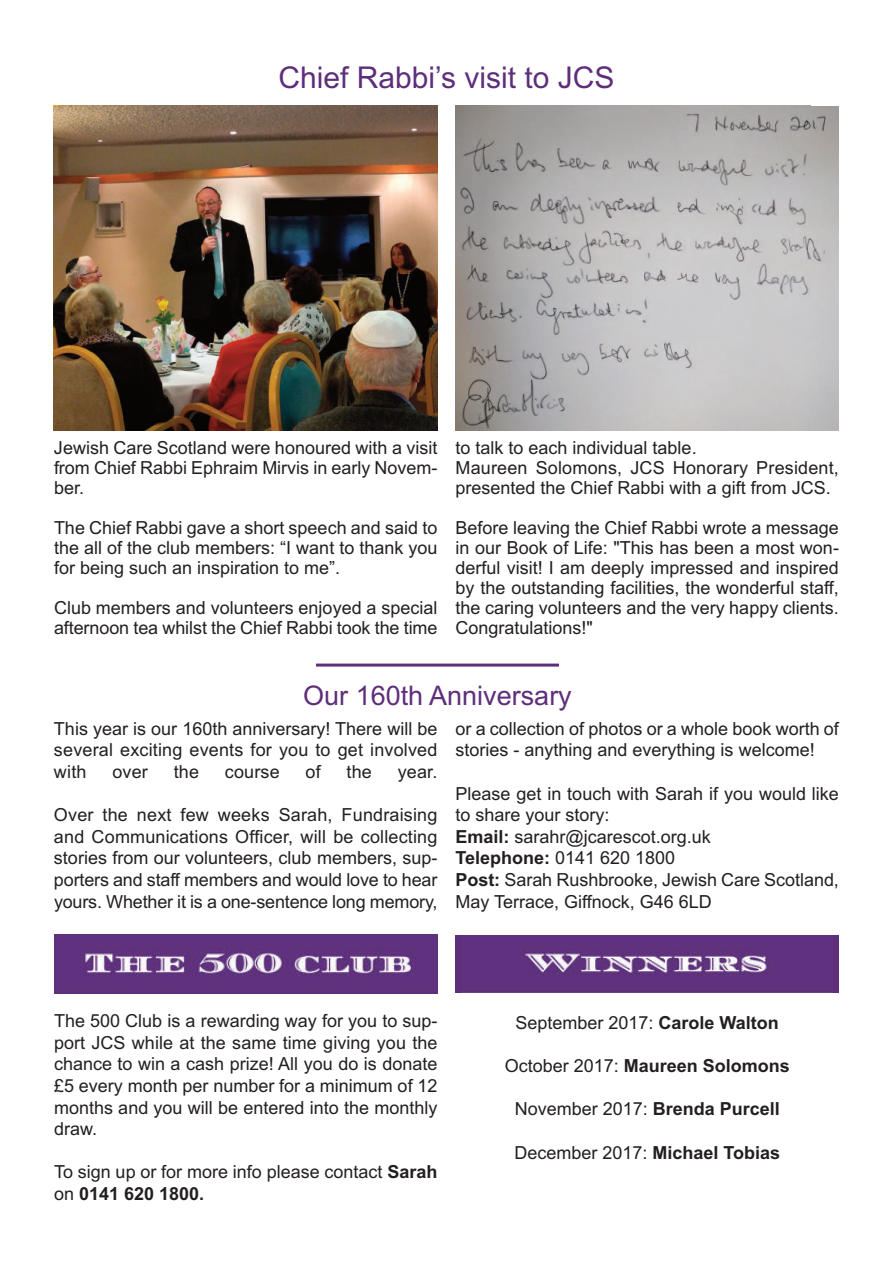
<style>
.page{position:relative;width:893px;height:1263px;background:#fff}
.page>*{position:absolute;margin:0;border:0;box-sizing:border-box;transform-origin:0 0}
.t1{font:30px "Arial";color:#5e2e7a}
.t2{font:27px "Arial";color:#5e2e7a}
.t3{font:18px/21.6px "Arial";color:#231f20;text-align:justify}
.t4{font:700 18px "Arial";color:#231f20}
.s1{font-weight:700}
.s2{font-weight:400}
</style>
<div class="page">
<hr style="left:316px;top:664px;width:243px;height:3px;background:#5e2e7a">
<div style="left:54px;top:934px;width:383px;height:59px;background:#5e2e7a"></div>
<img style="left:83px;top:949px;width:330px;height:28px">
<div style="left:455px;top:935px;width:384px;height:57px;background:#5e2e7a"></div>
<img style="left:522px;top:950px;width:245px;height:26px">
<img style="left:455px;top:106px;width:384px;height:325px">
<img style="left:54px;top:106px;width:383px;height:325px">
<h1 class="t1" style="left:278px;top:60px;width:338px">Chief Rabbi’s visit to JCS</h1>
<p class="t3" style="left:54px;top:437px;width:385px;line-height:20.1px">Jewish Care Scotland were honoured with a visit from Chief Rabbi Ephraim Mirvis in early Novem&shy;ber.</p>
<p class="t3" style="left:54px;top:518px;width:385px;line-height:20.1px">The Chief Rabbi gave a short speech and said to the all of the club members: “I want to thank you for being such an inspiration to me”.</p>
<p class="t3" style="left:54px;top:598px;width:385px;line-height:20.1px">Club members and volunteers enjoyed a special afternoon tea whilst the Chief Rabbi took the time</p>
<p class="t3" style="left:455px;top:437px;width:385px;line-height:20.1px;text-align:left">to talk to each individual table.<br>Maureen Solomons, JCS Honorary President, presented the Chief Rabbi with a gift from JCS.</p>
<p class="t3" style="left:455px;top:518px;width:385px;line-height:20.1px">Before leaving the Chief Rabbi wrote a message in our Book of Life: "This has been a most won&shy;derful visit! I am deeply impressed and inspired by the outstanding facilities, the wonderful staff, the caring volunteers and the very happy clients.<br>Congratulations!"</p>
<h2 class="t2" style="left:303px;top:680px;width:270px">Our 160th Anniversary</h2>
<p class="t3" style="left:54px;top:718px;width:385px">This year is our 160th anniversary! There will be several exciting events for you to get involved with</p>
<p class="t3" style="left:455px;top:718px;width:385px">or a collection of photos or a whole book worth of stories - anything and everything is welcome!</p>
<p class="t3" style="left:455px;top:782px;width:385px;text-align:left">Please get in touch with Sarah if you would like to share your story:<br><span class="s1">Email:</span> sarahr@jcarescot.org.uk<br><span class="s1">Telephone:</span> 0141 620 1800<br><span class="s1">Post:</span> Sarah Rushbrooke, Jewish Care Scotland, May Terrace, Giffnock, G46 6LD</p>
<p class="t3" style="left:112px;top:761px;width:37px">over</p>
<p class="t3" style="left:174px;top:761px;width:27px">the</p>
<p class="t3" style="left:225px;top:761px;width:56px">course</p>
<p class="t3" style="left:306px;top:761px;width:17px">of</p>
<p class="t3" style="left:347px;top:761px;width:27px">the</p>
<p class="t3" style="left:398px;top:761px;width:41px">year.</p>
<p class="t3" style="left:54px;top:804px;width:385px">Over the next few weeks Sarah, Fundraising and Communications Officer, will be collecting stories from our volunteers, club members, sup&shy;porters and staff members and would love to hear yours. Whether it is a one-sentence long memory,</p>
<p class="t3" style="left:54px;top:1010px;width:385px">The 500 Club is a rewarding way for you to sup&shy;port JCS while at the same time giving you the chance to win a cash prize! All you do is donate £5 every month per number for a minimum of 12 months and you will be entered into the monthly draw.</p>
<p class="t3" style="left:54px;top:1161px;width:385px">To sign up or for more info please contact <span class="s1">Sarah </span>on <span class="s1">0141 620 1800.</span></p>
<p class="t3" style="left:515px;top:1012px;width:265px">September 2017: <span class="s1">Carole Walton</span></p>
<p class="t4" style="left:505px;top:1055px;width:287px"><span class="s2">October 2017:</span> Maureen Solomons</p>
<p class="t3" style="left:515px;top:1098px;width:267px">November 2017: <span class="s1">Brenda Purcell</span></p>
<p class="t3" style="left:514px;top:1141px;width:267px">December 2017: <span class="s1">Michael Tobias</span></p>
</div>
